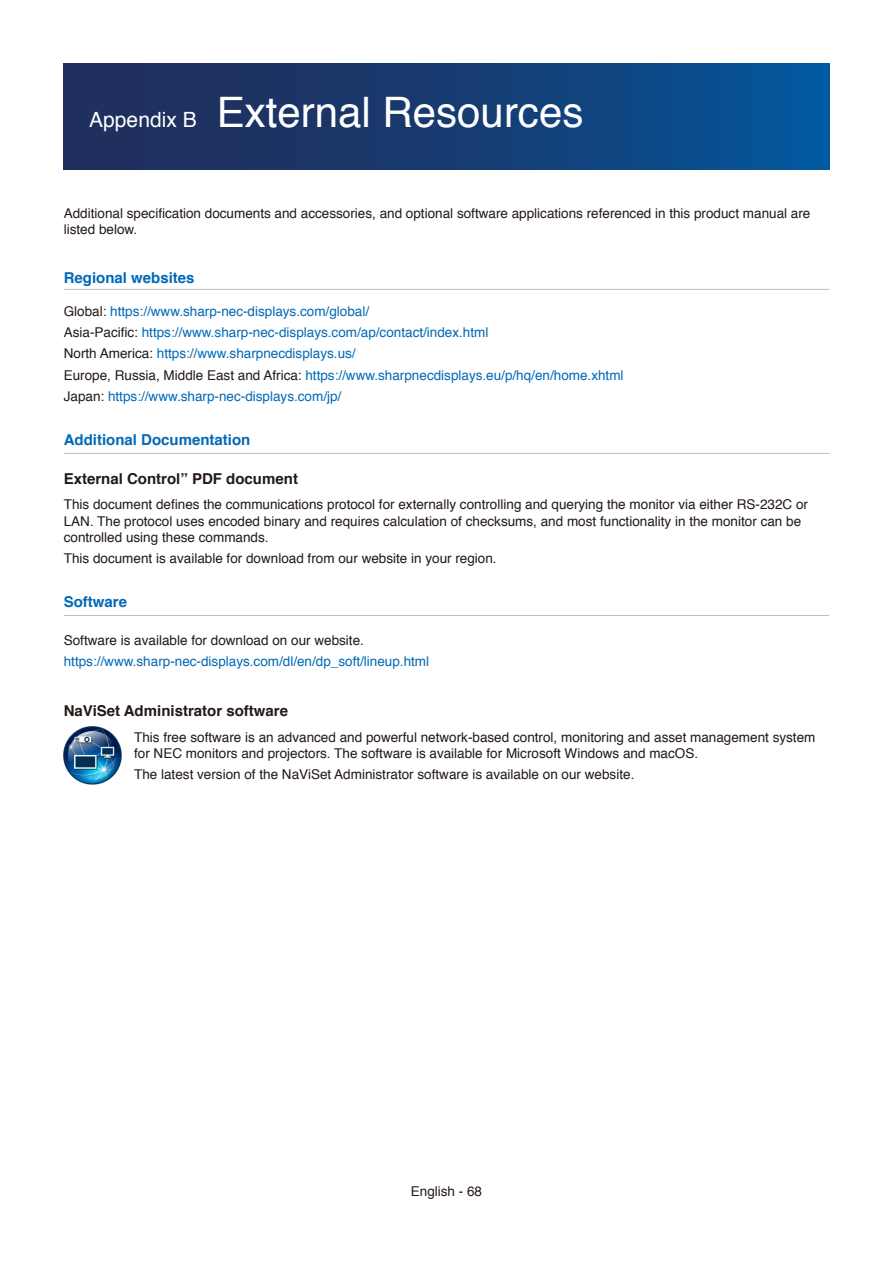
<style>
.page{position:relative;width:893px;height:1263px;background:#fff}
.page>*{position:absolute;margin:0;border:0;box-sizing:border-box;transform-origin:0 0}
.t1{font:42px "Helvetica";color:#fff}
.t2{font:700 15px "Helvetica";color:#231916}
.t3{font:700 15px "Helvetica";color:#0069b7}
.t4{font:13.5px/16.2px "Helvetica";color:#231916}
.t5{font:13.5px/21.3px "Helvetica";color:#0069b7}
.s1{font-size:21px}
.s2{color:#231916}
</style>
<div class="page">
<div style="left:64px;top:64px;width:765px;height:106px;background:linear-gradient(to right,#242954,#055497)"></div>
<hr style="left:64px;top:289px;width:765px;height:1px;background:#bfc0c1">
<hr style="left:64px;top:453px;width:765px;height:1px;background:#bfc0c1">
<hr style="left:64px;top:615px;width:765px;height:1px;background:#bfc0c1">
<img style="left:64px;top:727px;width:57px;height:57px">
<h1 class="t1" style="left:89px;top:80px;width:496px"><span class="s1">Appendix B</span> External Resources</h1>
<p class="t4" style="left:64px;top:205px;width:748px">Additional specification documents and accessories, and optional software applications referenced in this product manual are listed below.</p>
<p class="t3" style="left:64px;top:265px;width:132px">Regional websites</p>
<p class="t5" style="left:64px;top:301px;width:561px"><span class="s2">Global:</span> https://www.sharp-nec-displays.com/global/<br><span class="s2">Asia-Pacific:</span> https://www.sharp-nec-displays.com/ap/contact/index.html<br><span class="s2">North America:</span> https://www.sharpnecdisplays.us/<br><span class="s2">Europe, Russia, Middle East and Africa:</span> https://www.sharpnecdisplays.eu/p/hq/en/home.xhtml <span class="s2">Japan:</span> https://www.sharp-nec-displays.com/jp/</p>
<p class="t3" style="left:64px;top:427px;width:188px">Additional Documentation</p>
<p class="t2" style="left:64px;top:466px;width:236px">External Control” PDF document</p>
<p class="t4" style="left:64px;top:497px;width:746px">This document defines the communications protocol for externally controlling and querying the monitor via either RS-232C or<br>LAN. The protocol uses encoded binary and requires calculation of checksums, and most functionality in the monitor can be controlled using these commands.</p>
<p class="t4" style="left:64px;top:551px;width:434px">This document is available for download from our website in your region.</p>
<p class="t3" style="left:64px;top:589px;width:65px">Software</p>
<p class="t4" style="left:64px;top:632px;width:302px">Software is available for download on our website.</p>
<p class="t5" style="left:64px;top:651px;width:367px">https://www.sharp-nec-displays.com/dl/en/dp_soft/lineup.html</p>
<p class="t2" style="left:64px;top:699px;width:226px">NaViSet Administrator software</p>
<p class="t4" style="left:134px;top:729px;width:683px">This free software is an advanced and powerful network-based control, monitoring and asset management system for NEC monitors and projectors. The software is available for Microsoft Windows and macOS.</p>
<p class="t4" style="left:134px;top:767px;width:502px">The latest version of the NaViSet Administrator software is available on our website.</p>
<p class="t4" style="left:411px;top:1183px;width:73px">English - 68</p>
</div>
